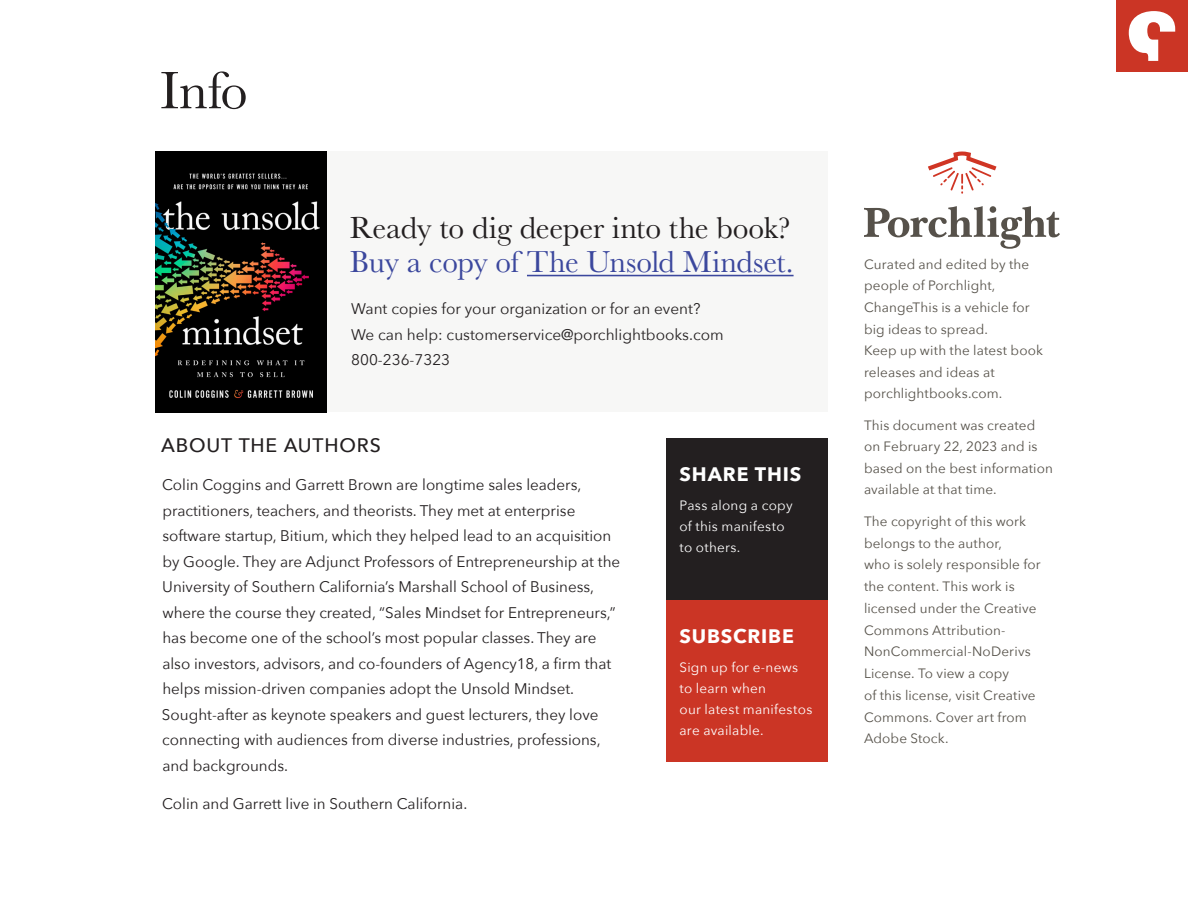
<style>
.page{position:relative;width:1188px;height:918px;background:#fff}
.page>*{position:absolute;margin:0;border:0;box-sizing:border-box;transform-origin:0 0}
.CTP_L1_head_-_bold_i{font:54.75px "Baskerville";color:#231f20}
.CTP_Info_-_ready_to{font:31.5px/34.5px "Baskerville";letter-spacing:-.005em;color:#231f20}
.CTP_L3_head{font:700 19.5px "Avenir Next";letter-spacing:.045em;color:#fff}
.CTP_Info_-_author_bi{font:500 19.5px "Avenir Next";letter-spacing:.045em;color:#231f20}
.CTP_Info_-_author_bi-2{font:15.3px/25.5px "Avenir Next";color:#231f20}
.CTP_share_this_-_sub{font:13.5px/21.8px "Avenir Next";letter-spacing:.01em;color:#555149}
.CTP_share_this_-_sub-2{font:13.5px/21px "Avenir Next";letter-spacing:.02em;color:#fff}
.s1{color:#3b479d}
</style>
<div class="page">
<div style="left:1116px;top:0;width:72px;height:72px;background:#cb3525"></div>
<svg style="left:1129px;top:11px;width:46px;height:50px"></svg>
<div style="left:318px;top:152px;width:510px;height:260px;background:#f7f7f6"></div>
<hr style="left:527px;top:275px;width:267px;height:1px;background:#3b479d">
<img style="left:155px;top:152px;width:172px;height:261px">
<div style="left:666px;top:600px;width:162px;height:162px;background:#cb3525"></div>
<div style="left:666px;top:438px;width:162px;height:162px;background:#231f20"></div>
<svg style="left:864px;top:206px;width:196px;height:43px"></svg>
<svg style="left:928px;top:152px;width:68px;height:42px"></svg>
<p class="CTP_L1_head_-_bold_i" style="left:160px;top:56px;width:89px">Info</p>
<p class="CTP_Info_-_ready_to" style="left:350px;top:211px;width:445px">Ready to dig deeper into the book?<br><span class="s1">Buy a copy of The Unsold Mindset.</span></p>
<p class="CTP_Info_-_author_bi-2" style="left:351px;top:295px;width:374px">Want copies for your organization or for an event?<br>We can help: customerservice@porchlightbooks.com<br>800-236-7323</p>
<p class="CTP_Info_-_author_bi" style="left:161px;top:429px;width:221px">ABOUT THE AUTHORS</p>
<p class="CTP_Info_-_author_bi-2" style="left:162px;top:472px;width:460px">Colin Coggins and Garrett Brown are longtime sales leaders, practitioners, teachers, and theorists. They met at enterprise software startup, Bitium, which they helped lead to an acquisition by Google. They are Adjunct Professors of Entrepreneurship at the University of Southern California’s Marshall School of Business, where the course they created, “Sales Mindset for Entrepreneurs,” has become one of the school’s most popular classes. They are also investors, advisors, and co-founders of Agency18, a firm that helps mission-driven companies adopt the Unsold Mindset.<br>Sought-after as keynote speakers and guest lecturers, they love connecting with audiences from diverse industries, professions, and backgrounds.</p>
<p class="CTP_Info_-_author_bi-2" style="left:162px;top:790px;width:307px">Colin and Garrett live in Southern California.</p>
<p class="CTP_L3_head" style="left:680px;top:457px;width:123px">SHARE THIS</p>
<p class="CTP_share_this_-_sub-2" style="left:680px;top:494px;width:115px">Pass along a copy of this manifesto to others.</p>
<p class="CTP_L3_head" style="left:680px;top:619px;width:116px">SUBSCRIBE</p>
<p class="CTP_share_this_-_sub-2" style="left:680px;top:656px;width:134px">Sign up for e-news to learn when<br>our latest manifestos are available.</p>
<p class="CTP_share_this_-_sub" style="left:864px;top:253px;width:181px">Curated and edited by the people of Porchlight,<br>ChangeThis is a vehicle for big ideas to spread.<br>Keep up with the latest book releases and ideas at porchlightbooks.com.</p>
<p class="CTP_share_this_-_sub" style="left:864px;top:414px;width:190px">This document was created on February 22, 2023 and is based on the best information available at that time.</p>
<p class="CTP_share_this_-_sub" style="left:864px;top:510px;width:178px">The copyright of this work belongs to the author,<br>who is solely responsible for the content. This work is licensed under the Creative<br>Commons Attribution-<br>NonCommercial-NoDerivs<br>License. To view a copy<br>of this license, visit Creative<br>Commons. Cover art from<br>Adobe Stock.</p>
</div>
